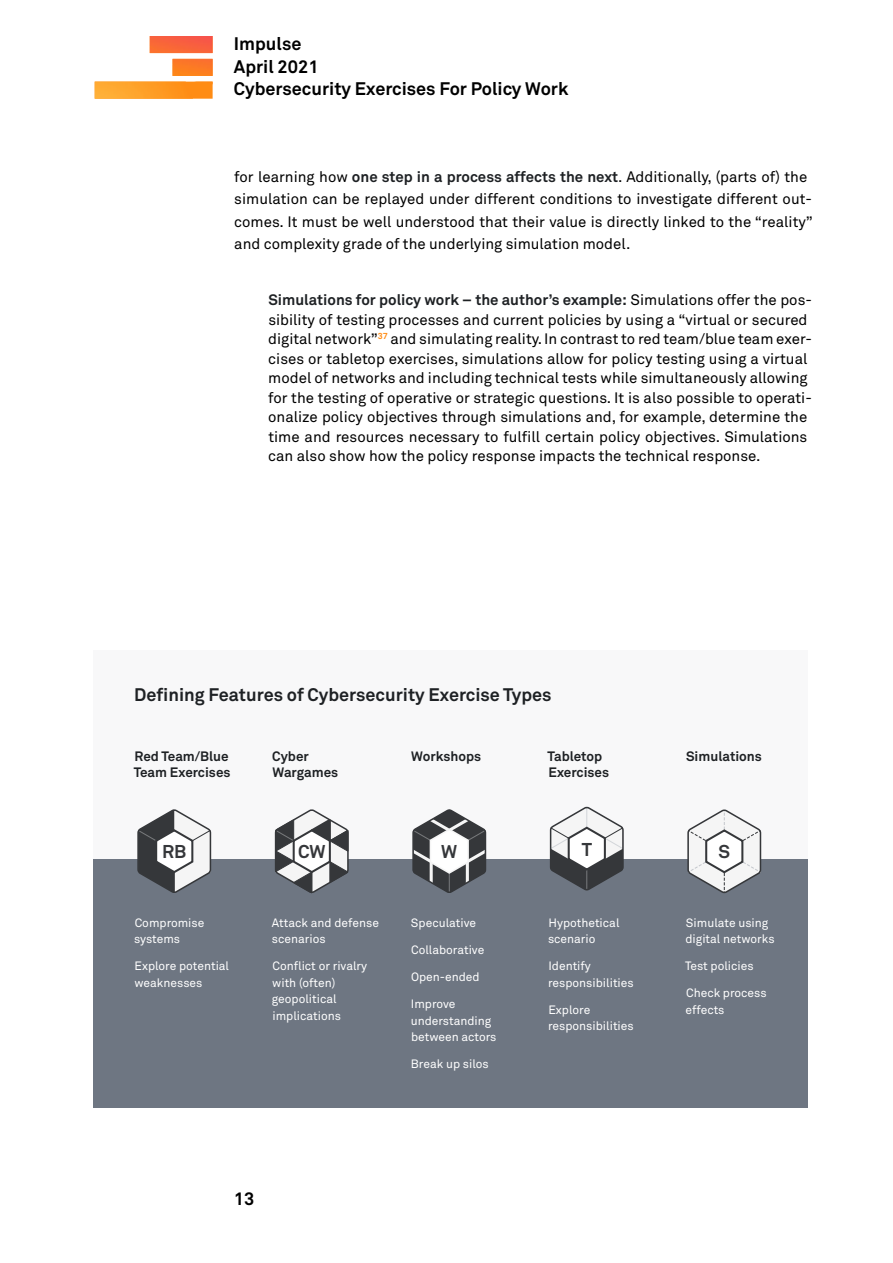
<style>
.page{position:relative;width:893px;height:1263px;background:#fff}
.page>*{position:absolute;margin:0;border:0;box-sizing:border-box;transform-origin:0 0}
.t1{font:700 18.45px "Akkurat Std";color:#35373a}
.t2{font:700 18px/22.5px "Akkurat Std";color:#000}
.t3{font:700 18px "Akkurat Std";color:#1e2124}
.t4{font:15px/19.5px "Akkurat Std";color:#000}
.t5{font:700 13.5px/16.2px "Akkurat Std";color:#1e2124}
.t6{font:12px/16.5px "Akkurat Std";color:#fff}
.s1{font-weight:700;color:#1e2124}
</style>
<div class="page">
<svg style="left:95px;top:36px;width:118px;height:63px"></svg>
<img style="left:95px;top:82px;width:98px;height:17px">
<img style="left:150px;top:36px;width:63px;height:48px">
<img style="left:150px;top:46px;width:32px;height:30px">
<div style="left:94px;top:858px;width:714px;height:250px;background:#6e7682"></div>
<div style="left:94px;top:650px;width:714px;height:208px;background:#f8f8f9"></div>
<svg style="left:687px;top:809px;width:75px;height:85px"></svg>
<svg style="left:549px;top:806px;width:75px;height:85px"></svg>
<svg style="left:412px;top:809px;width:75px;height:84px"></svg>
<svg style="left:137px;top:809px;width:75px;height:84px"></svg>
<svg style="left:274px;top:809px;width:75px;height:85px"></svg>
<p class="t2" style="left:234px;top:32px;width:336px">Impulse<br>April 2021<br>Cybersecurity Exercises For Policy Work</p>
<p class="t4" style="left:234px;top:165px;width:580px;line-height:22.5px">for learning how <span class="s1">one step in a process affects the next</span>. Additionally, (parts of) the simulation can be replayed under different conditions to investigate different out&shy;comes. It must be well understood that their value is directly linked to the “reality” and complexity grade of the underlying simulation model.</p>
<p class="t4" style="left:268px;top:290px;width:545px"><span class="s1">Simulations for policy work – the author’s example:</span> Simulations offer the pos&shy;sibility of testing processes and current policies by using a “virtual or secured digital network”<sup>37</sup> and simulating reality. In contrast to red team/blue team exer&shy;cises or tabletop exercises, simulations allow for policy testing using a virtual model of networks and including technical tests while simultaneously allowing for the testing of operative or strategic questions. It is also possible to operati&shy;onalize policy objectives through simulations and, for example, determine the time and resources necessary to fulfill certain policy objectives. Simulations can also show how the policy response impacts the technical response.</p>
<p class="t3" style="left:134px;top:683px;width:419px">Defining Features of Cybersecurity Exercise Types</p>
<p class="t5" style="left:134px;top:748px;width:98px">Red Team/Blue<br>Team Exercises</p>
<p class="t5" style="left:272px;top:748px;width:68px">Cyber<br>Wargames</p>
<p class="t5" style="left:411px;top:748px;width:72px">Workshops</p>
<p class="t5" style="left:548px;top:748px;width:63px">Tabletop<br>Exercises</p>
<p class="t5" style="left:686px;top:748px;width:77px">Simulations</p>
<p class="t1" style="left:162px;top:840px;width:26px">RB</p>
<p class="t1" style="left:298px;top:840px;width:29px">CW</p>
<p class="t1" style="left:441px;top:840px;width:18px">W</p>
<p class="t1" style="left:582px;top:838px;width:12px">T</p>
<p class="t1" style="left:718px;top:840px;width:13px">S</p>
<p class="t6" style="left:134px;top:914px;width:72px">Compromise systems</p>
<p class="t6" style="left:134px;top:958px;width:96px">Explore potential weaknesses</p>
<p class="t6" style="left:272px;top:914px;width:109px">Attack and defense scenarios</p>
<p class="t6" style="left:272px;top:958px;width:97px">Conflict or rivalry with (often) geopolitical implications</p>
<p class="t6" style="left:411px;top:914px;width:67px">Speculative</p>
<p class="t6" style="left:411px;top:941px;width:75px">Collaborative</p>
<p class="t6" style="left:411px;top:968px;width:70px">Open-ended</p>
<p class="t6" style="left:411px;top:996px;width:87px">Improve understanding between actors</p>
<p class="t6" style="left:411px;top:1056px;width:79px">Break up silos</p>
<p class="t2" style="left:234px;top:1187px;width:22px">13</p>
<p class="t6" style="left:548px;top:914px;width:73px">Hypothetical scenario</p>
<p class="t6" style="left:548px;top:958px;width:87px">Identify responsibilities</p>
<p class="t6" style="left:548px;top:1001px;width:87px">Explore responsibilities</p>
<p class="t6" style="left:685px;top:914px;width:91px">Simulate using digital networks</p>
<p class="t6" style="left:685px;top:958px;width:70px">Test policies</p>
<p class="t6" style="left:685px;top:985px;width:83px">Check process effects</p>
</div>
